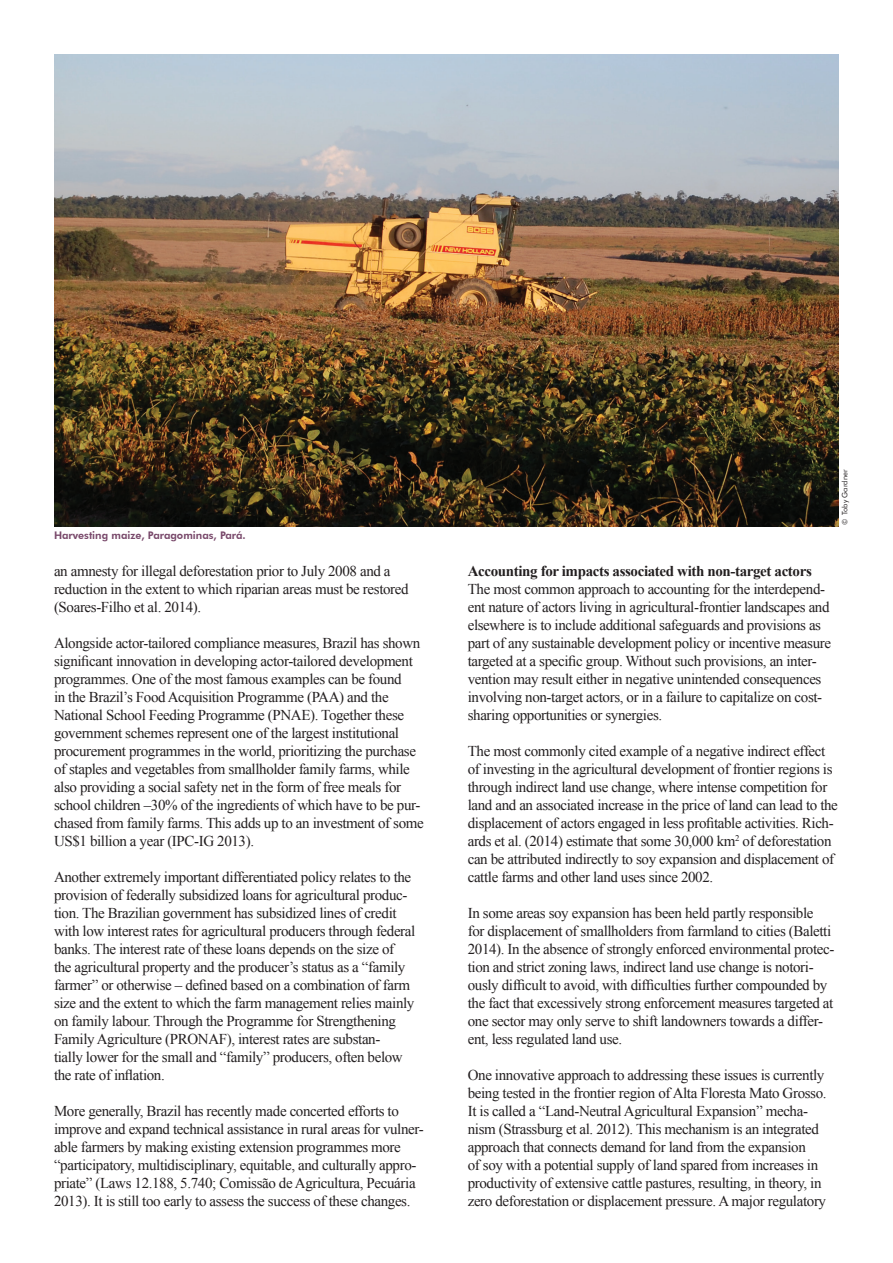
<style>
.page{position:relative;width:893px;height:1263px;background:#fff}
.page>*{position:absolute;margin:0;border:0;box-sizing:border-box;transform-origin:0 0}
.t1{font:15px/18px "Times New Roman";letter-spacing:-.025em;color:#231f20}
.t2{font:700 15px "Times New Roman";letter-spacing:-.025em;color:#231f20}
.t3{font:800 10.5px "Futura BT";color:#78486a}
.t4{font:7.5px "Futura BT";color:#231f20}
</style>
<div class="page">
<img style="left:54px;top:54px;width:785px;height:472px">
<p class="t3" style="left:54px;top:529px;width:193px">Harvesting maize, Paragominas, Pará.</p>
<p class="t1" style="left:54px;top:562px;width:356px">an amnesty for illegal deforestation prior to July 2008 and a reduction in the extent to which riparian areas must be restored (Soares-Filho et al. 2014).</p>
<p class="t1" style="left:54px;top:634px;width:371px">Alongside actor-tailored compliance measures, Brazil has shown significant innovation in developing actor-tailored development programmes. One of the most famous examples can be found<br>in the Brazil’s Food Acquisition Programme (PAA) and the National School Feeding Programme (PNAE). Together these government schemes represent one of the largest institutional procurement programmes in the world, prioritizing the purchase of staples and vegetables from smallholder family farms, while also providing a social safety net in the form of free meals for school children –30% of the ingredients of which have to be pur&shy;chased from family farms. This adds up to an investment of some US$1 billion a year (IPC-IG 2013).</p>
<p class="t1" style="left:54px;top:868px;width:363px">Another extremely important differentiated policy relates to the provision of federally subsidized loans for agricultural produc&shy;tion. The Brazilian government has subsidized lines of credit with low interest rates for agricultural producers through federal banks. The interest rate of these loans depends on the size of the agricultural property and the producer’s status as a “family farmer” or otherwise – defined based on a combination of farm size and the extent to which the farm management relies mainly on family labour. Through the Programme for Strengthening Family Agriculture (PRONAF), interest rates are substan-<br>tially lower for the small and “family” producers, often below the rate of inflation.</p>
<p class="t1" style="left:54px;top:1102px;width:371px">More generally, Brazil has recently made concerted efforts to improve and expand technical assistance in rural areas for vulner&shy;able farmers by making existing extension programmes more “participatory, multidisciplinary, equitable, and culturally appro&shy;priate” (Laws 12.188, 5.740; Comissão de Agricultura, Pecuária 2013). It is still too early to assess the success of these changes.</p>
<p class="t4" style="left:840px;top:525px;width:57px;rotate:-90deg">© Toby Gardner</p>
<p class="t2" style="left:468px;top:561px;width:346px">Accounting for impacts associated with non-target actors</p>
<p class="t1" style="left:468px;top:580px;width:365px">The most common approach to accounting for the interdepend&shy;ent nature of actors living in agricultural-frontier landscapes and elsewhere is to include additional safeguards and provisions as part of any sustainable development policy or incentive measure targeted at a specific group. Without such provisions, an inter&shy;vention may result either in negative unintended consequences involving non-target actors, or in a failure to capitalize on cost&shy;sharing opportunities or synergies.</p>
<p class="t1" style="left:468px;top:742px;width:372px">The most commonly cited example of a negative indirect effect of investing in the agricultural development of frontier regions is through indirect land use change, where intense competition for land and an associated increase in the price of land can lead to the displacement of actors engaged in less profitable activities. Rich&shy;ards et al. (2014) estimate that some 30,000 km<sup>2</sup> of deforestation can be attributed indirectly to soy expansion and displacement of cattle farms and other land uses since 2002.</p>
<p class="t1" style="left:468px;top:904px;width:368px">In some areas soy expansion has been held partly responsible<br>for displacement of smallholders from farmland to cities (Baletti 2014). In the absence of strongly enforced environmental protec&shy;tion and strict zoning laws, indirect land use change is notori&shy;ously difficult to avoid, with difficulties further compounded by the fact that excessively strong enforcement measures targeted at one sector may only serve to shift landowners towards a differ&shy;ent, less regulated land use.</p>
<p class="t1" style="left:468px;top:1066px;width:360px">One innovative approach to addressing these issues is currently being tested in the frontier region of Alta Floresta Mato Grosso.<br>It is called a “Land-Neutral Agricultural Expansion” mecha&shy;nism (Strassburg et al. 2012). This mechanism is an integrated approach that connects demand for land from the expansion<br>of soy with a potential supply of land spared from increases in productivity of extensive cattle pastures, resulting, in theory, in zero deforestation or displacement pressure. A major regulatory</p>
</div>
